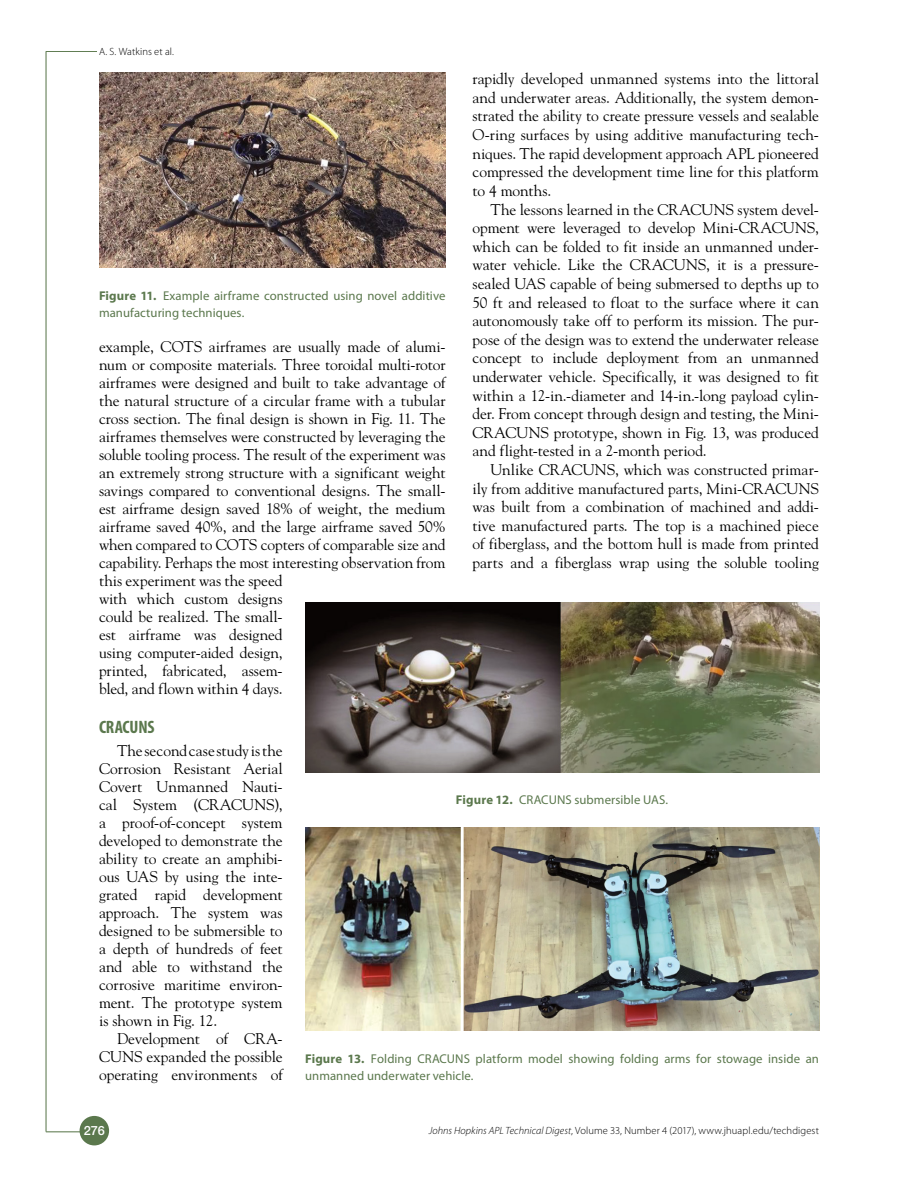
<style>
.page{position:relative;width:918px;height:1188px;background:#fff}
.page>*{position:absolute;margin:0;border:0;box-sizing:border-box;transform-origin:0 0}
.t1{font:700 condensed 18px "Myriad Pro";letter-spacing:-.01em;color:#5b784d}
.Body{font:15.45px/18px "Hopkins Goudy";letter-spacing:-.005em;color:#000;text-align:justify}
.FigCaption{font:12.75px/17.2px "Myriad Pro";letter-spacing:.005em;color:#5b784d}
.FigCaption_Center{font:12.75px "Myriad Pro";letter-spacing:.005em;color:#5b784d}
.t2{font:500 12.75px "Helvetica Neue LT Std";color:#fff}
.t3{font:300 10.5px "Myriad Pro";letter-spacing:.01em;color:#000}
.s1{font-weight:700}
.s2{font-style:italic}
</style>
<div class="page">
<hr style="left:46px;top:51px;width:1px;height:1081px;background:#5b784d">
<hr style="left:46px;top:1132px;width:36px;height:1px;background:#5b784d">
<hr style="left:46px;top:51px;width:51px;height:1px;background:#5b784d">
<div style="left:80px;top:1116px;width:29px;height:29px;background:#5b784d;border-radius:50%"></div>
<img style="left:99px;top:72px;width:346px;height:195px">
<img style="left:305px;top:603px;width:514px;height:169px">
<img style="left:305px;top:828px;width:514px;height:203px">
<p class="t3" style="left:99px;top:45px;width:77px">A. S. Watkins et al.</p>
<p class="Body" style="left:472px;top:69px;width:348px;line-height:18.6px">rapidly developed unmanned systems into the littoral and underwater areas. Additionally, the system demon&shy;strated the ability to create pressure vessels and sealable O-ring surfaces by using additive manufacturing tech&shy;niques. The rapid development approach APL pioneered compressed the development time line for this platform to 4 months.</p>
<p class="Body" style="left:472px;top:200px;width:348px;line-height:18.6px;text-indent:18px">The lessons learned in the CRACUNS system devel&shy;opment were leveraged to develop Mini-CRACUNS, which can be folded to fit inside an unmanned under&shy;water vehicle. Like the CRACUNS, it is a pressure&shy;sealed UAS capable of being submersed to depths up to 50 ft and released to float to the surface where it can autonomously take off to perform its mission. The pur&shy;pose of the design was to extend the underwater release concept to include deployment from an unmanned underwater vehicle. Specifically, it was designed to fit within a 12-in.-diameter and 14-in.-long payload cylin&shy;der. From concept through design and testing, the Mini-CRACUNS prototype, shown in Fig. 13, was produced and flight-tested in a 2-month period.</p>
<p class="Body" style="left:472px;top:460px;width:348px;line-height:18.6px;text-indent:18px">Unlike CRACUNS, which was constructed primar&shy;ily from additive manufactured parts, Mini-CRACUNS was built from a combination of machined and addi&shy;tive manufactured parts. The top is a machined piece of fiberglass, and the bottom hull is made from printed parts and a fiberglass wrap using the soluble tooling</p>
<p class="FigCaption" style="left:99px;top:287px;width:348px"><span class="s1">Figure 11.</span> Example airframe constructed using novel additive manufacturing techniques.</p>
<p class="Body" style="left:99px;top:337px;width:348px;text-align:left">example, COTS airframes are usually made of alumi&shy;num or composite materials. Three toroidal multi-rotor airframes were designed and built to take advantage of the natural structure of a circular frame with a tubular cross section. The final design is shown in Fig. 11. The airframes themselves were constructed by leveraging the soluble tooling process. The result of the experiment was an extremely strong structure with a significant weight savings compared to conventional designs. The small&shy;est airframe design saved 18% of weight, the medium airframe saved 40%, and the large airframe saved 50% when compared to COTS copters of comparable size and capability. Perhaps the most interesting observation from this experiment was the speed<br>with which custom designs<br>could be realized. The small-<br>est airframe was designed<br>using computer-aided design,<br>printed, fabricated, assem-<br>bled, and flown within 4 days.</p>
<h2 class="t1" style="left:99px;top:716px;width:57px">CRACUNS</h2>
<p class="Body" style="left:99px;top:741px;width:185px;text-indent:18px">The second case study is the Corrosion Resistant Aerial Covert Unmanned Nauti&shy;cal System (CRACUNS), a proof-of-concept system developed to demonstrate the ability to create an amphibi&shy;ous UAS by using the inte&shy;grated rapid development approach. The system was designed to be submersible to a depth of hundreds of feet and able to withstand the corrosive maritime environ&shy;ment. The prototype system is shown in Fig. 12.</p>
<p class="Body" style="left:99px;top:1030px;width:185px;text-indent:18px">Development of CRA-CUNS expanded the possible operating environments of</p>
<p class="FigCaption_Center" style="left:456px;top:792px;width:214px"><span class="s1">Figure 12.</span> CRACUNS submersible UAS.</p>
<p class="FigCaption" style="left:305px;top:1050px;width:515px"><span class="s1">Figure 13.</span> Folding CRACUNS platform model showing folding arms for stowage inside an unmanned underwater vehicle.</p>
<p class="t2" style="left:84px;top:1123px;width:23px">276</p>
<p class="t3" style="left:429px;top:1124px;width:392px"><span class="s2">Johns Hopkins APL Technical Digest</span>, Volume 33, Number 4 (2017), www.jhuapl.edu/techdigest</p>
</div>
